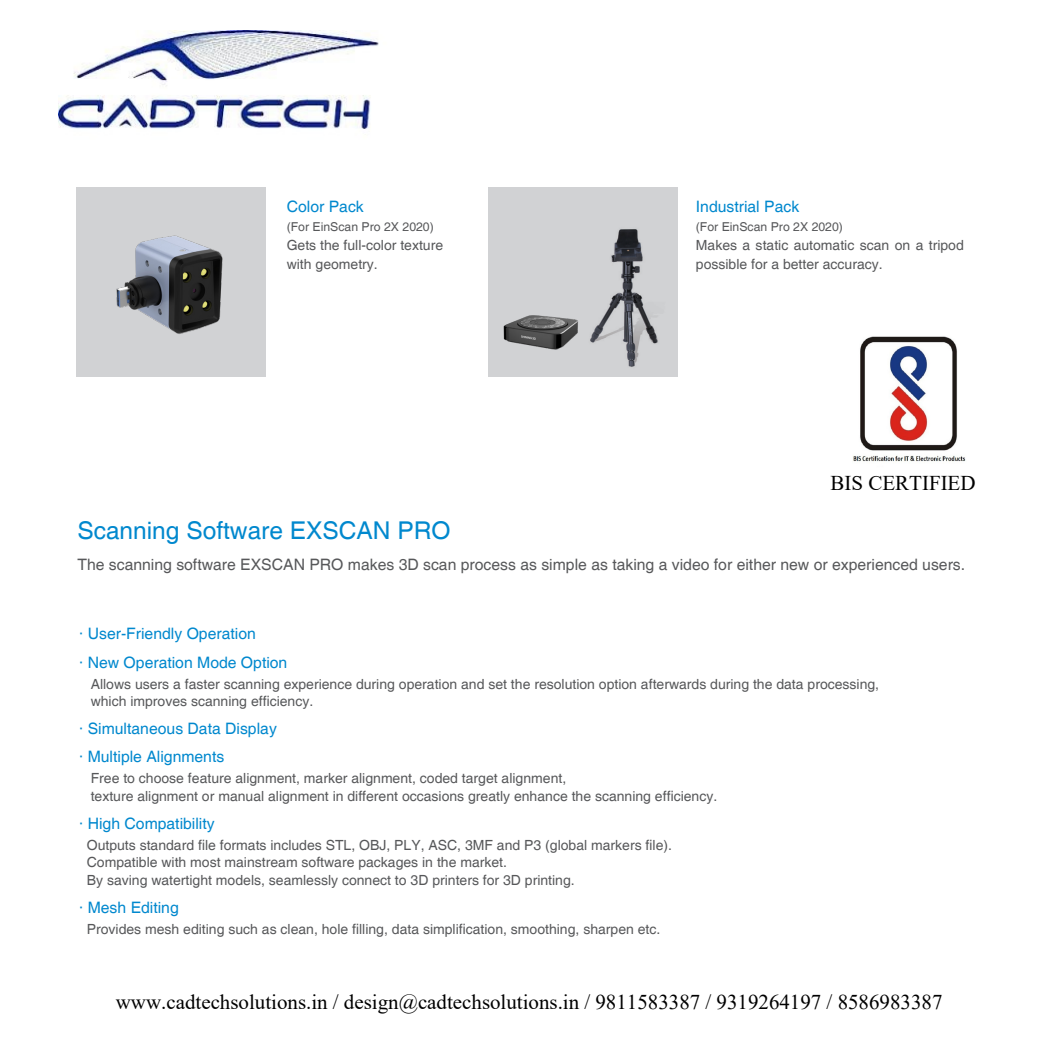
<style>
.page{position:relative;width:1042px;height:1042px;background:#fff}
.page>*{position:absolute;margin:0;border:0;box-sizing:border-box;transform-origin:0 0}
.t1{font:24.5px "Helvetica";color:#0088ce}
.t2{font:21px "Times New Roman";color:#000}
.Fließtext{font:15.75px/28px "Helvetica";color:#0088ce}
.t3{font:15.75px "Helvetica";color:#57585a}
.Fließtext-2{font:14px/17.5px "Helvetica";color:#57585a}
.Fließtext-3{font:12.25px "Helvetica";color:#57585a}
</style>
<div class="page">
<div style="left:76px;top:188px;width:190px;height:189px;background:#d1d2d4"></div>
<div style="left:488px;top:188px;width:189px;height:189px;background:#d1d2d4"></div>
<img style="left:116px;top:235px;width:107px;height:99px">
<img style="left:503px;top:315px;width:75px;height:35px">
<img style="left:590px;top:218px;width:88px;height:159px">
<img style="left:59px;top:31px;width:320px;height:98px">
<img style="left:853px;top:336px;width:113px;height:126px">
<p class="Fließtext" style="left:287px;top:193px;width:79px">Color Pack</p>
<p class="Fließtext-3" style="left:287px;top:220px;width:149px">(For EinScan Pro 2X 2020)</p>
<p class="Fließtext-2" style="left:287px;top:236px;width:158px;line-height:18.9px">Gets the full-color texture with geometry.</p>
<p class="Fließtext" style="left:696px;top:193px;width:105px">Industrial Pack</p>
<p class="Fließtext-3" style="left:696px;top:220px;width:149px">(For EinScan Pro 2X 2020)</p>
<p class="Fließtext-2" style="left:696px;top:236px;width:269px;line-height:18.9px">Makes a static automatic scan on a tripod possible for a better accuracy.</p>
<h2 class="t2" style="left:830px;top:472px;width:147px">BIS CERTIFIED</h2>
<p class="t1" style="left:77px;top:516px;width:375px">Scanning Software EXSCAN PRO</p>
<p class="t3" style="left:77px;top:555px;width:889px">The scanning software EXSCAN PRO makes 3D scan process as simple as taking a video for either new or experienced users.</p>
<p class="Fließtext" style="left:79px;top:620px;width:210px">∙ User-Friendly Operation<br>∙ New Operation Mode Option</p>
<p class="Fließtext-2" style="left:91px;top:675px;width:790px">Allows users a faster scanning experience during operation and set the resolution option afterwards during the data processing, which improves scanning efficiency.</p>
<p class="Fließtext" style="left:79px;top:715px;width:199px">∙ Simultaneous Data Display ∙ Multiple Alignments</p>
<p class="Fließtext-2" style="left:91px;top:770px;width:628px">Free to choose feature alignment, marker alignment, coded target alignment,<br>texture alignment or manual alignment in different occasions greatly enhance the scanning efficiency.</p>
<p class="Fließtext" style="left:79px;top:809px;width:137px">∙ High Compatibility</p>
<p class="Fließtext-2" style="left:87px;top:836px;width:587px">Outputs standard file formats includes STL, OBJ, PLY, ASC, 3MF and P3 (global markers file).<br>Compatible with most mainstream software packages in the market.<br>By saving watertight models, seamlessly connect to 3D printers for 3D printing.</p>
<p class="Fließtext" style="left:79px;top:893px;width:101px">∙ Mesh Editing</p>
<p class="Fließtext-2" style="left:87px;top:920px;width:575px">Provides mesh editing such as clean, hole filling, data simplification, smoothing, sharpen etc.</p>
<h2 class="t2" style="left:116px;top:991px;width:828px">www.cadtechsolutions.in / design@cadtechsolutions.in / 9811583387 / 9319264197 / 8586983387</h2>
</div>
